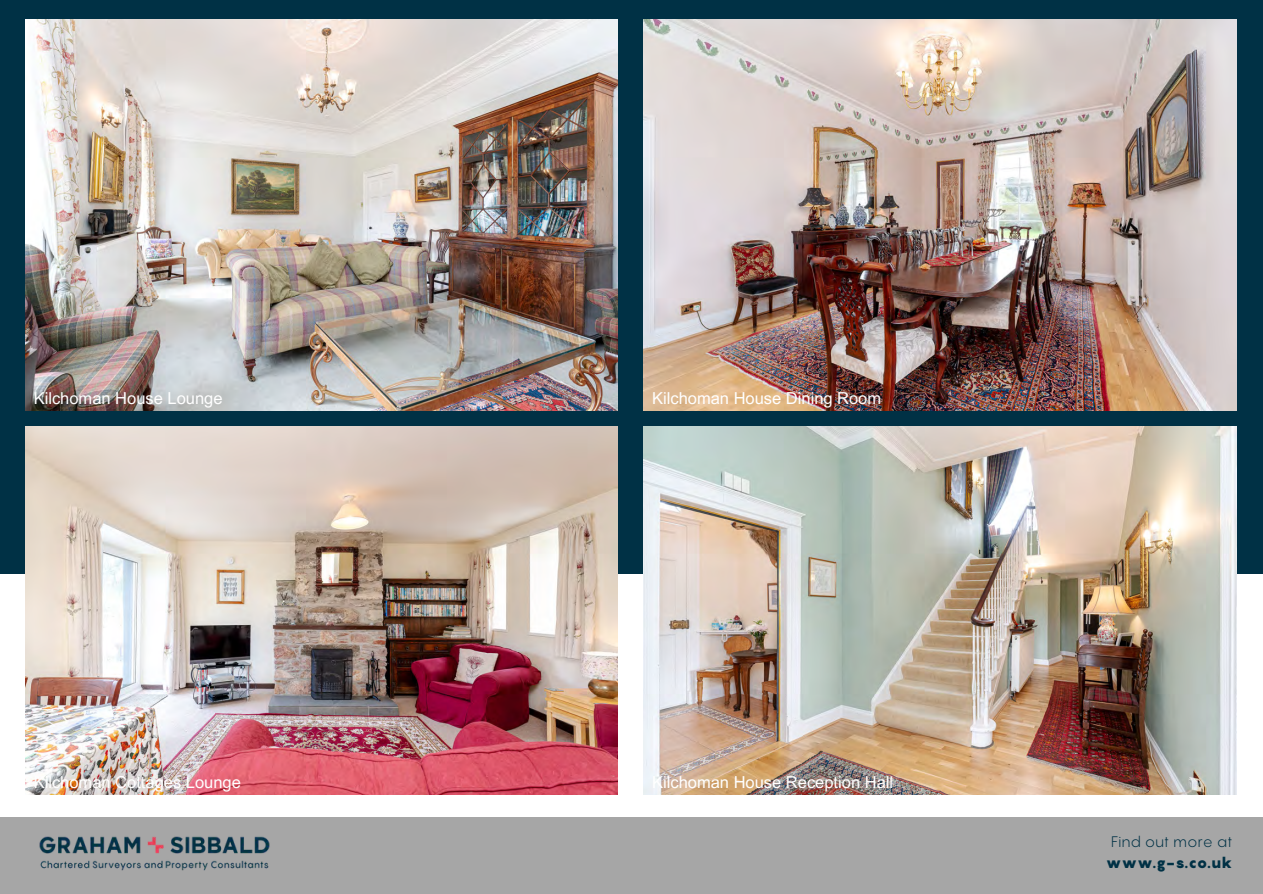
<style>
.page{position:relative;width:1263px;height:894px;background:#fff}
.page>*{position:absolute;margin:0;border:0;box-sizing:border-box;transform-origin:0 0}
.t1{font:16.5px "Arial MT Pro";color:#fff}
.t2{font:15px "Pangram";color:#003145}
.t3{font:900 15px "Pangram";color:#003145}
</style>
<div class="page">
<div style="left:0;top:0;width:1263px;height:573px;background:#003145"></div>
<img style="left:25px;top:427px;width:593px;height:367px">
<img style="left:25px;top:19px;width:593px;height:391px">
<img style="left:644px;top:19px;width:592px;height:391px">
<img style="left:644px;top:427px;width:592px;height:367px">
<div style="left:0;top:817px;width:1263px;height:76px;background:#a6a6a6"></div>
<img style="left:39px;top:836px;width:231px;height:35px">
<p class="t1" style="left:34px;top:392px;width:190px">Kilchoman House Lounge</p>
<p class="t1" style="left:652px;top:392px;width:231px">Kilchoman House Dining Room</p>
<p class="t1" style="left:34px;top:775px;width:209px">Kilchoman Cottages Lounge</p>
<p class="t1" style="left:652px;top:775px;width:242px">Kilchoman House Reception Hall</p>
<p class="t2" style="left:1111px;top:832px;width:123px">Find out more at</p>
<p class="t3" style="left:1106px;top:852px;width:128px">www.g-s.co.uk</p>
</div>
